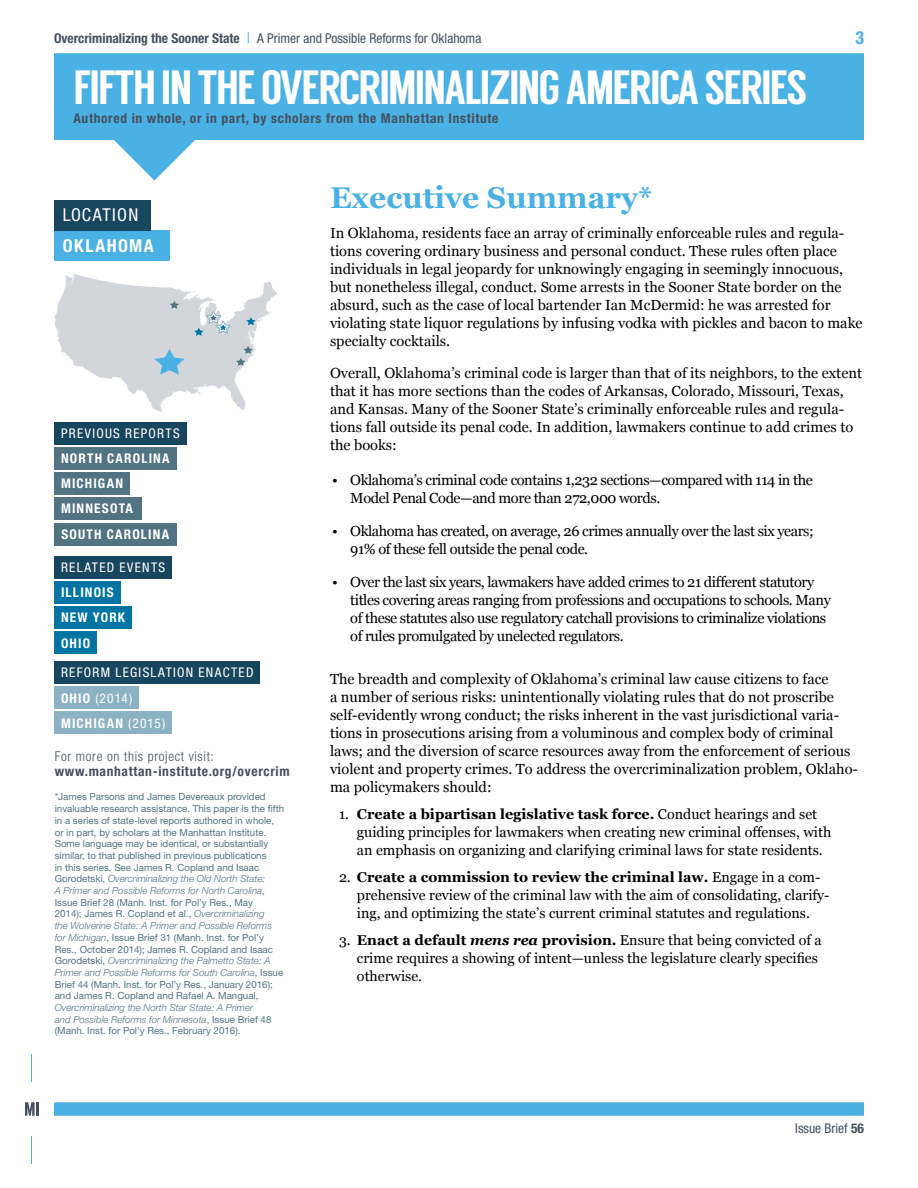
<style>
.page{position:relative;width:918px;height:1188px;background:#fff}
.page>*{position:absolute;margin:0;border:0;box-sizing:border-box;transform-origin:0 0}
.t1{font:48px "Langdon";letter-spacing:-.04em;color:#fff}
.t2{font:700 30px "Georgia";color:#4ab1e4}
.t3{font:700 condensed 18px "Helvetica Neue LT Pro";color:#4ab1e4}
.t4{font:700 condensed 17.85px "Helvetica Neue LT Pro";letter-spacing:.085em;color:#fff}
.t5{font:condensed 17.85px "Helvetica Neue LT Pro";letter-spacing:.08em;color:#fff}
.t6{font:14.7px/18px "Georgia";color:#000}
.t7{font:14.7px/18px "Georgia";letter-spacing:-.03em;color:#000}
.t8{font:14.25px/18px "Georgia";color:#000}
.t9{font:700 condensed 13.5px "Helvetica Neue LT Pro";letter-spacing:.05em;color:#45505f}
.t10{font:condensed 13.5px "Helvetica Neue LT Pro";color:#45505f}
.t11{font:300 condensed 13.5px "Helvetica Neue LT Pro";letter-spacing:.05em;color:#45505f}
.t12{font:700 condensed 13.35px "Helvetica Neue LT Pro";letter-spacing:.085em;color:#fff}
.t13{font:condensed 13.35px "Helvetica Neue LT Pro";letter-spacing:.1em;color:#fff}
.t14{font:9.75px/11.7px "Helvetica Neue LT Pro";color:#527381}
.t15{font:italic 300 9.75px/11.7px "Helvetica Neue LT Pro";color:#527381}
.s1{font-weight:700}
.s2{font-size:15.15px;color:#4ab1e4}
.s3{font-weight:400}
.s4{font-weight:300;font-style:italic}
.s5{font-weight:400;font-style:normal}
.s6{font-weight:700;font-style:italic}
</style>
<div class="page">
<div style="left:54px;top:1102px;width:810px;height:14px;background:#4ab1e4"></div>
<hr style="left:54px;top:53px;width:810px;height:2px;background:#4ab1e4">
<svg style="left:31px;top:1054px;width:1px;height:28px"></svg>
<svg style="left:31px;top:1136px;width:1px;height:28px"></svg>
<svg style="left:25px;top:1102px;width:10px;height:14px"></svg>
<hr style="left:36px;top:1102px;width:3px;height:14px;background:#45505f">
<div style="left:54px;top:230px;width:116px;height:31px;background:#4ab1e4"></div>
<div style="left:54px;top:447px;width:122px;height:23px;background:#527381"></div>
<div style="left:54px;top:581px;width:66px;height:23px;background:#0074a2"></div>
<div style="left:54px;top:686px;width:85px;height:23px;background:#8bb1c3"></div>
<div style="left:54px;top:472px;width:76px;height:23px;background:#527381"></div>
<div style="left:54px;top:606px;width:78px;height:23px;background:#0074a2"></div>
<div style="left:54px;top:711px;width:118px;height:23px;background:#8bb1c3"></div>
<div style="left:54px;top:631px;width:43px;height:23px;background:#0074a2"></div>
<div style="left:54px;top:200px;width:96px;height:30px;background:#19465f"></div>
<div style="left:54px;top:422px;width:132px;height:23px;background:#19465f"></div>
<div style="left:54px;top:556px;width:118px;height:23px;background:#19465f"></div>
<div style="left:54px;top:661px;width:206px;height:23px;background:#19465f"></div>
<div style="left:54px;top:54px;width:810px;height:85px;background:#4ab1e4"></div>
<svg style="left:113px;top:139px;width:83px;height:42px"></svg>
<svg style="left:54px;top:274px;width:223px;height:138px"></svg>
<div style="left:55px;top:523px;width:122px;height:23px;background:#527381"></div>
<div style="left:54px;top:497px;width:88px;height:23px;background:#527381"></div>
<p class="t10" style="left:54px;top:30px;width:429px"><span class="s1">Overcriminalizing the Sooner State</span> <span class="s2">|</span> A Primer and Possible Reforms for Oklahoma</p>
<h1 class="t1" style="left:73px;top:60px;width:736px">FIFTH IN THE OVERCRIMINALIZING AMERICA SERIES</h1>
<p class="t9" style="left:73px;top:110px;width:427px">Authored in whole, or in part, by scholars from the Manhattan Institute</p>
<p class="t3" style="left:855px;top:27px;width:10px">3</p>
<p class="t5" style="left:63px;top:205px;width:77px">LOCATION</p>
<p class="t4" style="left:63px;top:235px;width:92px">OKLAHOMA</p>
<p class="t13" style="left:61px;top:425px;width:120px">PREVIOUS REPORTS</p>
<p class="t12" style="left:61px;top:450px;width:110px">NORTH CAROLINA</p>
<p class="t12" style="left:61px;top:475px;width:64px">MICHIGAN</p>
<p class="t12" style="left:61px;top:500px;width:74px">MINNESOTA</p>
<p class="t12" style="left:61px;top:526px;width:109px">SOUTH CAROLINA</p>
<p class="t13" style="left:61px;top:560px;width:106px">RELATED EVENTS</p>
<p class="t12" style="left:61px;top:585px;width:54px">ILLINOIS</p>
<p class="t12" style="left:61px;top:610px;width:66px">NEW YORK</p>
<p class="t12" style="left:61px;top:635px;width:31px">OHIO</p>
<p class="t13" style="left:61px;top:665px;width:194px">REFORM LEGISLATION ENACTED</p>
<p class="t13" style="left:61px;top:690px;width:73px"><span class="s1">OHIO</span> (2014)</p>
<p class="t12" style="left:61px;top:715px;width:106px">MICHIGAN <span class="s3">(2015)</span></p>
<p class="t11" style="left:55px;top:749px;width:161px">For more on this project visit:</p>
<p class="t9" style="left:55px;top:763px;width:237px">www.manhattan-institute.org/overcrim</p>
<p class="t14" style="left:55px;top:791px;width:231px">*James Parsons and James Devereaux provided invaluable research assistance. This paper is the fifth in a series of state-level reports authored in whole, or in part, by scholars at the Manhattan Institute.<br>Some language may be identical, or substantially similar, to that published in previous publications<br>in this series. See James R. Copland and Isaac Gorodetski, <span class="s4">Overcriminalizing the Old North State:<br>A Primer and Possible Reforms for North Carolina</span>, Issue Brief 28 (Manh. Inst. for Pol’y Res., May<br>2014); James R. Copland et al., <span class="s4">Overcriminalizing<br>the Wolverine State: A Primer and Possible Reforms for Michigan</span>, Issue Brief 31 (Manh. Inst. for Pol’y Res., October 2014); James R. Copland and Isaac Gorodetski, <span class="s4">Overcriminalizing the Palmetto State: A Primer and Possible Reforms for South Carolina</span>, Issue Brief 44 (Manh. Inst. for Pol’y Res., January 2016); and James R. Copland and Rafael A. Mangual,</p>
<p class="t15" style="left:55px;top:1002px;width:218px">Overcriminalizing the North Star State: A Primer and Possible Reforms for Minnesota<span class="s5">, Issue Brief 48 (Manh. Inst. for Pol’y Res., February 2016).</span></p>
<h2 class="t2" style="left:330px;top:175px;width:324px">Executive Summary*</h2>
<p class="t6" style="left:330px;top:224px;width:534px">In Oklahoma, residents face an array of criminally enforceable rules and regula&shy;tions covering ordinary business and personal conduct. These rules often place individuals in legal jeopardy for unknowingly engaging in seemingly innocuous, but nonetheless illegal, conduct. Some arrests in the Sooner State border on the absurd, such as the case of local bartender Ian McDermid: he was arrested for violating state liquor regulations by infusing vodka with pickles and bacon to make specialty cocktails.</p>
<p class="t6" style="left:330px;top:363px;width:534px">Overall, Oklahoma’s criminal code is larger than that of its neighbors, to the extent that it has more sections than the codes of Arkansas, Colorado, Missouri, Texas, and Kansas. Many of the Sooner State’s criminally enforceable rules and regula&shy;tions fall outside its penal code. In addition, lawmakers continue to add crimes to the books:</p>
<p class="t7" style="left:350px;top:470px;width:464px;text-indent:-18px">• Oklahoma’s criminal code contains 1,232 sections—compared with 114 in the<br>Model Penal Code—and more than 272,000 words.</p>
<p class="t7" style="left:350px;top:521px;width:465px;text-indent:-18px">• Oklahoma has created, on average, 26 crimes annually over the last six years;<br>91% of these fell outside the penal code.</p>
<p class="t7" style="left:350px;top:572px;width:482px;text-indent:-18px">• Over the last six years, lawmakers have added crimes to 21 different statutory titles covering areas ranging from professions and occupations to schools. Many of these statutes also use regulatory catchall provisions to criminalize violations of rules promulgated by unelected regulators.</p>
<p class="t6" style="left:330px;top:669px;width:530px">The breadth and complexity of Oklahoma’s criminal law cause citizens to face<br>a number of serious risks: unintentionally violating rules that do not proscribe self-evidently wrong conduct; the risks inherent in the vast jurisdictional varia&shy;tions in prosecutions arising from a voluminous and complex body of criminal laws; and the diversion of scarce resources away from the enforcement of serious violent and property crimes. To address the overcriminalization problem, Oklaho&shy;ma policymakers should:</p>
<p class="t8" style="left:357px;top:804px;width:476px;text-indent:-18px">1. <span class="s1">Create a bipartisan legislative task force.</span> Conduct hearings and set guiding principles for lawmakers when creating new criminal offenses, with an emphasis on organizing and clarifying criminal laws for state residents.</p>
<p class="t8" style="left:357px;top:868px;width:474px;text-indent:-18px">2. <span class="s1">Create a commission to review the criminal law.</span> Engage in a com&shy;prehensive review of the criminal law with the aim of consolidating, clarify&shy;ing, and optimizing the state’s current criminal statutes and regulations.</p>
<p class="t8" style="left:357px;top:931px;width:466px;text-indent:-18px">3. <span class="s1">Enact a default</span> <span class="s6">mens rea</span> <span class="s1">provision.</span> Ensure that being convicted of a crime requires a showing of intent—unless the legislature clearly specifies otherwise.</p>
<p class="t10" style="left:795px;top:1120px;width:70px">Issue Brief <span class="s1">56</span></p>
</div>
